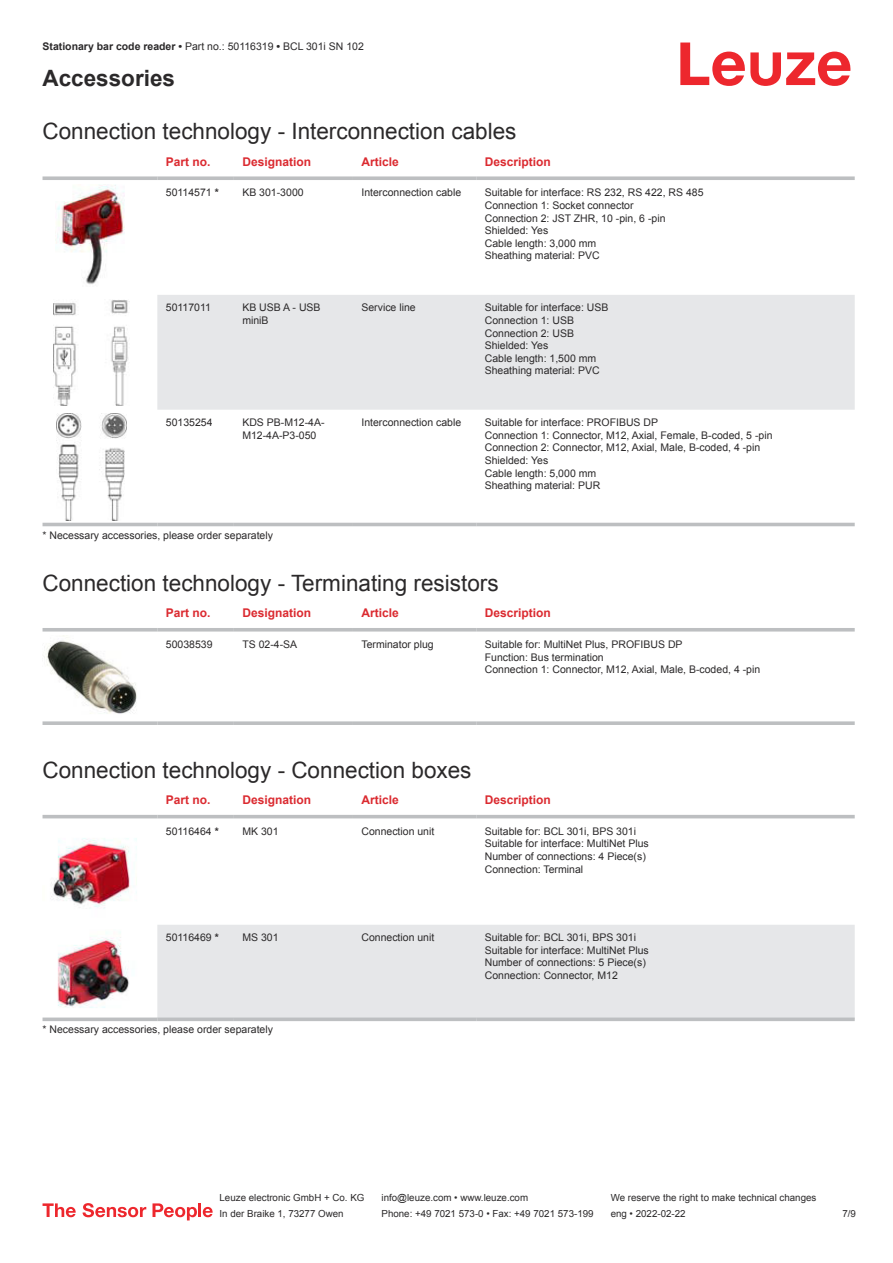
<style>
.page{position:relative;width:893px;height:1263px;background:#fff}
.page>*{position:absolute;margin:0;border:0;box-sizing:border-box;transform-origin:0 0}
.t1{font:22.5px "Arial";color:#2b292a}
.t2{font:700 22.5px "Arial";color:#2b292a}
.t3{font:700 12px "Arial";color:#db2a30}
.t4{font:10.5px/12.6px "Arial";color:#2b292a}
.t5{font:9.75px "Arial";color:#2b292a}
.s1{font-weight:700}
</style>
<div class="page">
<svg style="left:680px;top:43px;width:170px;height:43px"></svg>
<svg style="left:43px;top:239px;width:812px;height:288px"></svg>
<div style="left:157px;top:295px;width:698px;height:115px;background:#e6e7e9"></div>
<svg style="left:43px;top:176px;width:114px;height:4px"></svg>
<svg style="left:157px;top:176px;width:77px;height:4px"></svg>
<svg style="left:234px;top:176px;width:119px;height:4px"></svg>
<svg style="left:353px;top:176px;width:123px;height:4px"></svg>
<svg style="left:476px;top:176px;width:379px;height:4px;background:#c4c6c8"></svg>
<hr style="left:43px;top:523px;width:114px;height:3px;background:#bdbfc1">
<hr style="left:157px;top:523px;width:77px;height:3px;background:#bdbfc1">
<hr style="left:234px;top:523px;width:119px;height:3px;background:#bdbfc1">
<hr style="left:353px;top:523px;width:123px;height:3px;background:#bdbfc1">
<hr style="left:476px;top:523px;width:379px;height:3px;background:#bdbfc1">
<img style="left:56px;top:184px;width:71px;height:107px">
<img style="left:53px;top:299px;width:77px;height:106px">
<img style="left:56px;top:414px;width:70px;height:106px">
<svg style="left:43px;top:631px;width:812px;height:5px"></svg>
<hr style="left:43px;top:628px;width:114px;height:3px;background:#bdbfc1">
<hr style="left:157px;top:628px;width:77px;height:3px;background:#bdbfc1">
<hr style="left:234px;top:628px;width:119px;height:3px;background:#bdbfc1">
<hr style="left:353px;top:628px;width:123px;height:3px;background:#bdbfc1">
<hr style="left:476px;top:628px;width:379px;height:3px;background:#bdbfc1">
<svg style="left:43px;top:721px;width:114px;height:4px"></svg>
<svg style="left:157px;top:721px;width:77px;height:4px"></svg>
<svg style="left:234px;top:721px;width:119px;height:4px"></svg>
<svg style="left:353px;top:721px;width:123px;height:4px"></svg>
<svg style="left:476px;top:721px;width:379px;height:4px;background:#c3c5c7"></svg>
<img style="left:44px;top:637px;width:93px;height:77px">
<svg style="left:43px;top:818px;width:812px;height:1px"></svg>
<div style="left:157px;top:925px;width:698px;height:92px;background:#e6e7e9"></div>
<hr style="left:43px;top:815px;width:114px;height:3px;background:#bdbfc1">
<hr style="left:157px;top:815px;width:77px;height:3px;background:#bdbfc1">
<hr style="left:234px;top:815px;width:119px;height:3px;background:#bdbfc1">
<hr style="left:353px;top:815px;width:123px;height:3px;background:#bdbfc1">
<hr style="left:476px;top:815px;width:379px;height:3px;background:#bdbfc1">
<svg style="left:43px;top:1017px;width:114px;height:4px"></svg>
<svg style="left:157px;top:1017px;width:77px;height:4px"></svg>
<svg style="left:234px;top:1017px;width:119px;height:4px"></svg>
<svg style="left:353px;top:1017px;width:123px;height:4px"></svg>
<svg style="left:476px;top:1017px;width:379px;height:4px;background:#c2c4c6"></svg>
<img style="left:51px;top:838px;width:86px;height:71px">
<img style="left:57px;top:932px;width:72px;height:76px">
<svg style="left:43px;top:1203px;width:33px;height:14px"></svg>
<svg style="left:83px;top:1203px;width:63px;height:14px"></svg>
<svg style="left:153px;top:1203px;width:44px;height:17px"></svg>
<hr style="left:198px;top:1203px;width:3px;height:14px;background:#ed272d">
<svg style="left:203px;top:1207px;width:10px;height:10px"></svg>
<p class="t4" style="left:43px;top:41px;width:323px"><span class="s1">Stationary bar code reader •</span> Part no.: 50116319 <span class="s1">•</span> BCL 301i SN 102</p>
<h1 class="t2" style="left:43px;top:70px;width:134px">Accessories</h1>
<h1 class="t1" style="left:43px;top:123px;width:475px">Connection technology - Interconnection cables</h1>
<p class="t3" style="left:166px;top:157px;width:46px">Part no.</p>
<p class="t3" style="left:242px;top:157px;width:70px">Designation</p>
<p class="t3" style="left:361px;top:157px;width:39px">Article</p>
<p class="t3" style="left:485px;top:157px;width:68px">Description</p>
<p class="t4" style="left:166px;top:187px;width:54px">50114571 <span class="s1">*</span></p>
<p class="t4" style="left:242px;top:187px;width:63px">KB 301-3000</p>
<p class="t4" style="left:361px;top:187px;width:101px">Interconnection cable</p>
<p class="t4" style="left:485px;top:187px;width:220px">Suitable for interface: RS 232, RS 422, RS 485<br>Connection 1: Socket connector<br>Connection 2: JST ZHR, 10 -pin, 6 -pin<br>Shielded: Yes<br>Cable length: 3,000 mm<br>Sheathing material: PVC</p>
<p class="t4" style="left:166px;top:302px;width:47px">50117011</p>
<p class="t4" style="left:242px;top:302px;width:80px">KB USB A - USB miniB</p>
<p class="t4" style="left:361px;top:302px;width:56px">Service line</p>
<p class="t4" style="left:485px;top:302px;width:125px">Suitable for interface: USB<br>Connection 1: USB<br>Connection 2: USB<br>Shielded: Yes<br>Cable length: 1,500 mm<br>Sheathing material: PVC</p>
<p class="t4" style="left:166px;top:417px;width:48px">50135254</p>
<p class="t4" style="left:242px;top:417px;width:84px">KDS PB-M12-4A-<br>M12-4A-P3-050</p>
<p class="t4" style="left:361px;top:417px;width:101px">Interconnection cable</p>
<p class="t4" style="left:485px;top:417px;width:289px">Suitable for interface: PROFIBUS DP<br>Connection 1: Connector, M12, Axial, Female, B-coded, 5 -pin Connection 2: Connector, M12, Axial, Male, B-coded, 4 -pin Shielded: Yes<br>Cable length: 5,000 mm<br>Sheathing material: PUR</p>
<p class="t4" style="left:43px;top:530px;width:232px">* Necessary accessories, please order separately</p>
<h1 class="t1" style="left:43px;top:574px;width:458px">Connection technology - Terminating resistors</h1>
<p class="t3" style="left:166px;top:608px;width:46px">Part no.</p>
<p class="t3" style="left:242px;top:608px;width:70px">Designation</p>
<p class="t3" style="left:361px;top:608px;width:39px">Article</p>
<p class="t3" style="left:485px;top:608px;width:68px">Description</p>
<p class="t4" style="left:166px;top:639px;width:48px">50038539</p>
<p class="t4" style="left:242px;top:639px;width:56px">TS 02-4-SA</p>
<p class="t4" style="left:361px;top:639px;width:74px">Terminator plug</p>
<p class="t4" style="left:485px;top:639px;width:277px">Suitable for: MultiNet Plus, PROFIBUS DP<br>Function: Bus termination<br>Connection 1: Connector, M12, Axial, Male, B-coded, 4 -pin</p>
<h1 class="t1" style="left:43px;top:761px;width:430px">Connection technology - Connection boxes</h1>
<p class="t3" style="left:166px;top:795px;width:46px">Part no.</p>
<p class="t3" style="left:242px;top:795px;width:70px">Designation</p>
<p class="t3" style="left:361px;top:795px;width:39px">Article</p>
<p class="t3" style="left:485px;top:795px;width:68px">Description</p>
<p class="t4" style="left:166px;top:826px;width:54px">50116464 <span class="s1">*</span></p>
<p class="t4" style="left:242px;top:826px;width:38px">MK 301</p>
<p class="t4" style="left:361px;top:826px;width:74px">Connection unit</p>
<p class="t4" style="left:485px;top:826px;width:165px">Suitable for: BCL 301i, BPS 301i<br>Suitable for interface: MultiNet Plus<br>Number of connections: 4 Piece(s)<br>Connection: Terminal</p>
<p class="t4" style="left:166px;top:932px;width:54px">50116469 <span class="s1">*</span></p>
<p class="t4" style="left:242px;top:932px;width:38px">MS 301</p>
<p class="t4" style="left:361px;top:932px;width:74px">Connection unit</p>
<p class="t4" style="left:485px;top:932px;width:165px">Suitable for: BCL 301i, BPS 301i Suitable for interface: MultiNet Plus Number of connections: 5 Piece(s)<br>Connection: Connector, M12</p>
<p class="t4" style="left:43px;top:1024px;width:232px">* Necessary accessories, please order separately</p>
<p class="t5" style="left:220px;top:1194px;width:146px">Leuze electronic GmbH + Co. KG</p>
<p class="t5" style="left:381px;top:1194px;width:148px">info@leuze.com • www.leuze.com</p>
<p class="t5" style="left:611px;top:1194px;width:207px">We reserve the right to make technical changes</p>
<p class="t5" style="left:220px;top:1210px;width:126px">In der Braike 1, 73277 Owen</p>
<p class="t5" style="left:381px;top:1210px;width:214px">Phone: +49 7021 573-0 • Fax: +49 7021 573-199</p>
<p class="t5" style="left:611px;top:1210px;width:76px">eng • 2022-02-22</p>
<p class="t5" style="left:842px;top:1210px;width:15px">7 /9</p>
</div>
